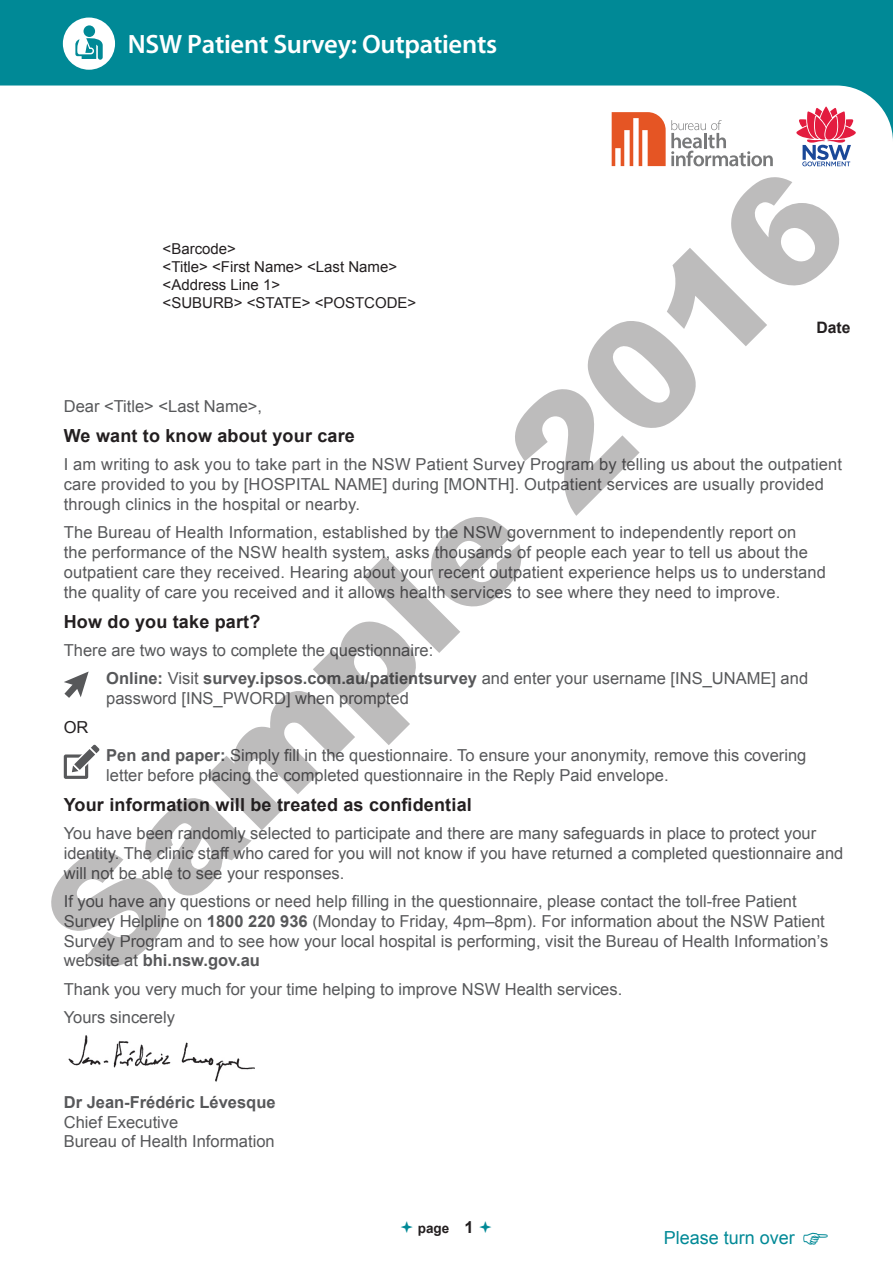
<style>
.page{position:relative;width:893px;height:1263px;background:#fff}
.page>*{position:absolute;margin:0;border:0;box-sizing:border-box;transform-origin:0 0}
.t1{font:900 150px "Arial";color:#231f20}
.t2{font:600 26.55px "Myriad Pro";letter-spacing:-.01em;color:#fff}
._1_Col_Tick_Box{font:700 18px "Arial";letter-spacing:.01em;color:#231f20}
.t3{font:18px "Arial";color:#008996}
._1_Col_Tick_Box-2{font:16.5px/19.8px "Arial";color:#57585a}
._1_Col_Tick_Box-3{font:700 16.5px "Arial";color:#57585a}
._1_Col_Tick_Box-4{font:16.5px "Arial";color:#231f20}
.t4{font:700 15.75px "Arial";color:#231f20}
.respon{font:15px/18px "Arial";color:#231f20}
.t5{font:700 13.5px "Arial";color:#231f20}
.s1{font-weight:700}
.s2{font-size:16.5px}
</style>
<div class="page">
<svg style="left:64px;top:671px;width:25px;height:27px"></svg>
<svg style="left:64px;top:745px;width:36px;height:34px"></svg>
<img style="left:68px;top:1035px;width:186px;height:47px">
<div style="left:0;top:0;width:893px;height:198px;background:#008996"></div>
<div style="left:0;top:86px;width:893px;height:112px;background:#fff"></div>
<svg style="left:796px;top:107px;width:60px;height:59px;background:#d595ad"></svg>
<svg style="left:612px;top:112px;width:161px;height:54px;background:#e8c5ba"></svg>
<svg style="left:63px;top:18px;width:52px;height:52px"></svg>
<p class="t2" style="left:128px;top:28px;width:371px">NSW Patient Survey: Outpatients</p>
<h1 class="t1" style="left:-7px;top:869px;width:1060px;rotate:-45deg">Sample 2016</h1>
<p class="respon" style="left:163px;top:240px;width:75px">&lt;Barcode&gt;</p>
<p class="respon" style="left:163px;top:258px;width:236px">&lt;Title&gt; &lt;First Name&gt; &lt;Last Name&gt;</p>
<p class="respon" style="left:163px;top:276px;width:255px">&lt;Address Line 1&gt;<br>&lt;SUBURB&gt; &lt;STATE&gt; &lt;POSTCODE&gt;</p>
<p class="t4" style="left:816px;top:317px;width:36px">Date</p>
<p class="_1_Col_Tick_Box-2" style="left:64px;top:396px;width:200px">Dear &lt;Title&gt; &lt;Last Name&gt;,</p>
<p class="_1_Col_Tick_Box" style="left:64px;top:424px;width:293px">We want to know about your care</p>
<p class="_1_Col_Tick_Box-2" style="left:64px;top:455px;width:780px">I am writing to ask you to take part in the NSW Patient Survey Program by telling us about the outpatient care provided to you by [HOSPITAL NAME] during [MONTH]. Outpatient services are usually provided through clinics in the hospital or nearby.</p>
<p class="_1_Col_Tick_Box-2" style="left:64px;top:523px;width:764px">The Bureau of Health Information, established by the NSW government to independently report on<br>the performance of the NSW health system, asks thousands of people each year to tell us about the outpatient care they received. Hearing about your recent outpatient experience helps us to understand the quality of care you received and it allows health services to see where they need to improve.</p>
<p class="_1_Col_Tick_Box" style="left:64px;top:610px;width:198px">How do you take part?</p>
<p class="_1_Col_Tick_Box-2" style="left:64px;top:641px;width:371px">There are two ways to complete the questionnaire:</p>
<p class="_1_Col_Tick_Box-2" style="left:106px;top:669px;width:703px"><span class="s1">Online:</span> Visit <span class="s1">survey.ipsos.com.au/patientsurvey</span> and enter your username [INS_UNAME] and password [INS_PWORD] when prompted</p>
<p class="_1_Col_Tick_Box-4" style="left:64px;top:716px;width:26px">OR</p>
<p class="_1_Col_Tick_Box-2" style="left:106px;top:745px;width:702px"><span class="s1">Pen and paper:</span> Simply fill in the questionnaire. To ensure your anonymity, remove this covering letter before placing the completed questionnaire in the Reply Paid envelope.</p>
<p class="_1_Col_Tick_Box" style="left:64px;top:792px;width:410px">Your information will be treated as confidential</p>
<p class="_1_Col_Tick_Box-2" style="left:64px;top:823px;width:781px">You have been randomly selected to participate and there are many safeguards in place to protect your identity. The clinic staff who cared for you will not know if you have returned a completed questionnaire and will not be able to see your responses.</p>
<p class="_1_Col_Tick_Box-2" style="left:64px;top:891px;width:766px">If you have any questions or need help filling in the questionnaire, please contact the toll-free Patient Survey Helpline on <span class="s1">1800 220 936</span> (Monday to Friday, 4pm–8pm). For information about the NSW Patient Survey Program and to see how your local hospital is performing, visit the Bureau of Health Information’s website at <span class="s1">bhi.nsw.gov.au</span></p>
<p class="_1_Col_Tick_Box-2" style="left:64px;top:979px;width:560px">Thank you very much for your time helping to improve NSW Health services.</p>
<p class="_1_Col_Tick_Box-2" style="left:64px;top:1007px;width:113px">Yours sincerely</p>
<p class="_1_Col_Tick_Box-3" style="left:64px;top:1091px;width:213px">Dr Jean-Frédéric Lévesque</p>
<p class="_1_Col_Tick_Box-2" style="left:64px;top:1112px;width:116px">Chief Executive</p>
<p class="_1_Col_Tick_Box-2" style="left:64px;top:1132px;width:212px">Bureau of Health Information</p>
<p class="t5" style="left:418px;top:1219px;width:57px">page <span class="s2">1</span></p>
<p class="t3" style="left:664px;top:1226px;width:133px">Please turn over</p>
</div>
